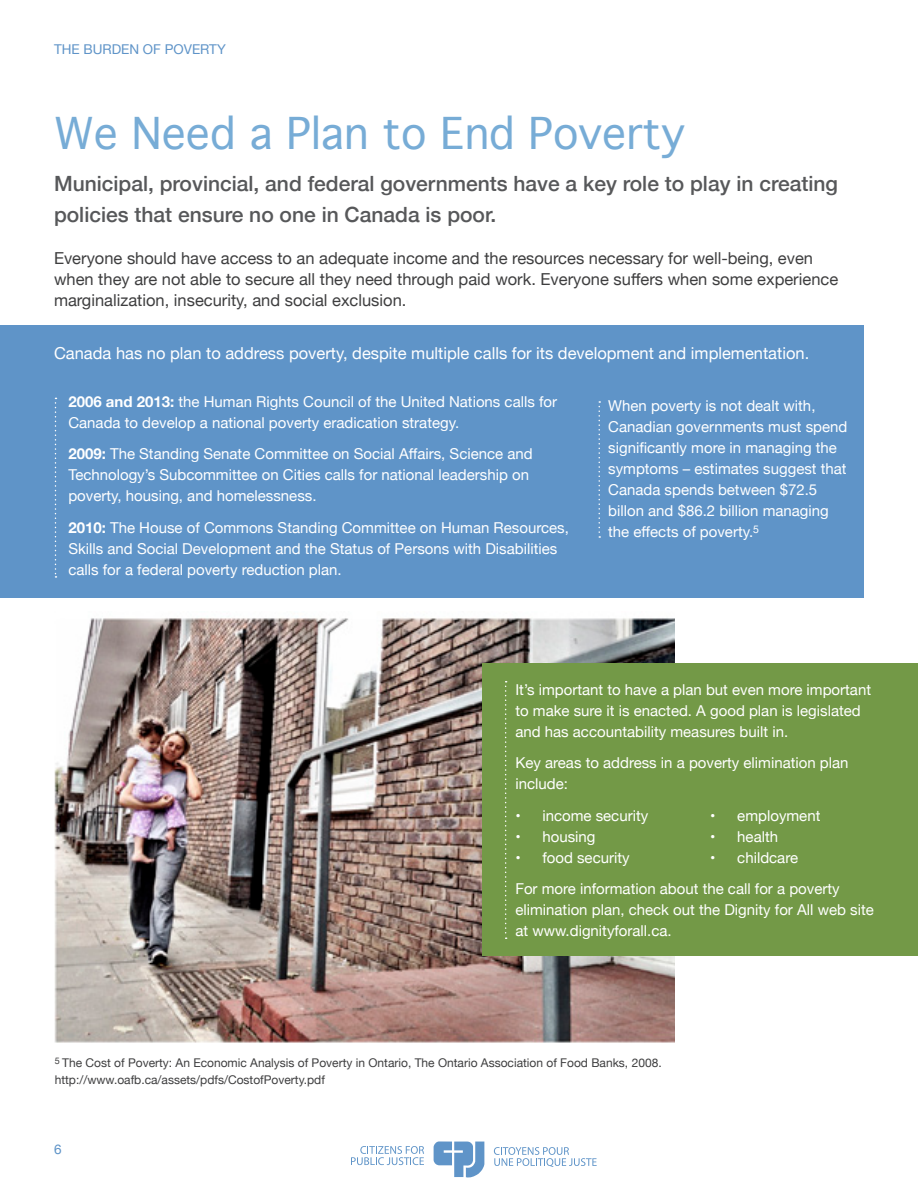
<style>
.page{position:relative;width:918px;height:1188px;background:#fff}
.page>*{position:absolute;margin:0;border:0;box-sizing:border-box;transform-origin:0 0}
.heading_1{font:42px "Geneva";color:#77acd6}
.intro_text{font:500 21px/31.5px "Helvetica Neue";color:#57585a}
.main_text{font:16.5px/21px "Helvetica Neue";color:#3e3e3f}
.main_text-2{font:16.5px "Helvetica Neue";color:#fff}
.main_text-3{font:15px/21px "Helvetica Neue";color:#fff}
.bullets{font:15px/21px "Helvetica Neue";color:#fff}
.t1{font:13.5px "Helvetica Neue";color:#5f94c8}
.Source{font:12px/16.5px "Helvetica Neue";color:#3e3e3f}
.s1{font-weight:700}
</style>
<div class="page">
<svg style="left:434px;top:1141px;width:50px;height:37px"></svg>
<svg style="left:351px;top:1146px;width:73px;height:19px"></svg>
<svg style="left:494px;top:1147px;width:103px;height:20px"></svg>
<div style="left:0;top:326px;width:864px;height:272px;background:#5f94c8"></div>
<svg style="left:598px;top:401px;width:2px;height:137px"></svg>
<img style="left:55px;top:618px;width:620px;height:425px">
<svg style="left:55px;top:398px;width:2px;height:180px"></svg>
<div style="left:482px;top:663px;width:436px;height:293px;background:#739947"></div>
<svg style="left:505px;top:681px;width:2px;height:258px"></svg>
<p class="t1" style="left:54px;top:40px;width:173px">THE BURDEN OF POVERTY</p>
<p class="heading_1" style="left:54px;top:97px;width:633px">We Need a Plan to End Poverty</p>
<p class="intro_text" style="left:54px;top:166px;width:786px">Municipal, provincial, and federal governments have a key role to play in creating policies that ensure no one in Canada is poor.</p>
<p class="main_text" style="left:54px;top:249px;width:786px">Everyone should have access to an adequate income and the resources necessary for well‐being, even when they are not able to secure all they need through paid work. Everyone suffers when some experience marginalization, insecurity, and social exclusion.</p>
<p class="main_text-2" style="left:54px;top:341px;width:757px">Canada has no plan to address poverty, despite multiple calls for its development and implementation.</p>
<p class="bullets" style="left:68px;top:392px;width:490px"><span class="s1">2006 and 2013:</span> the Human Rights Council of the United Nations calls for<br>Canada to develop a national poverty eradication strategy.</p>
<p class="bullets" style="left:68px;top:444px;width:466px"><span class="s1">2009:</span> The Standing Senate Committee on Social Affairs, Science and<br>Technology’s Subcommittee on Cities calls for national leadership on poverty, housing, and homelessness.</p>
<p class="bullets" style="left:68px;top:518px;width:502px"><span class="s1">2010:</span> The House of Commons Standing Committee on Human Resources,<br>Skills and Social Development and the Status of Persons with Disabilities calls for a federal poverty reduction plan.</p>
<p class="main_text-3" style="left:608px;top:396px;width:241px">When poverty is not dealt with,<br>Canadian governments must spend significantly more in managing the symptoms – estimates suggest that<br>Canada spends between $72.5 billon and $86.2 billion managing the effects of poverty.<sup>5</sup></p>
<p class="main_text-3" style="left:515px;top:680px;width:357px">It’s important to have a plan but even more important to make sure it is enacted. A good plan is legislated and has accountability measures built in.</p>
<p class="main_text-3" style="left:515px;top:753px;width:335px">Key areas to address in a poverty elimination plan include:</p>
<p class="main_text-3" style="left:515px;top:806px;width:134px">• income security</p>
<p class="main_text-3" style="left:515px;top:827px;width:82px">• housing</p>
<p class="main_text-3" style="left:515px;top:848px;width:116px">• food security</p>
<p class="main_text-3" style="left:710px;top:806px;width:112px">• employment</p>
<p class="main_text-3" style="left:710px;top:827px;width:69px">• health</p>
<p class="main_text-3" style="left:710px;top:848px;width:89px">• childcare</p>
<p class="main_text-3" style="left:515px;top:879px;width:360px">For more information about the call for a poverty elimination plan, check out the Dignity for All web site at www.dignityforall.ca.</p>
<p class="Source" style="left:55px;top:1056px;width:608px"><sup>5</sup> The Cost of Poverty: An Economic Analysis of Poverty in Ontario, The Ontario Association of Food Banks, 2008. http://www.oafb.ca/assets/pdfs/CostofPoverty.pdf</p>
<p class="t1" style="left:54px;top:1140px;width:9px">6</p>
</div>
